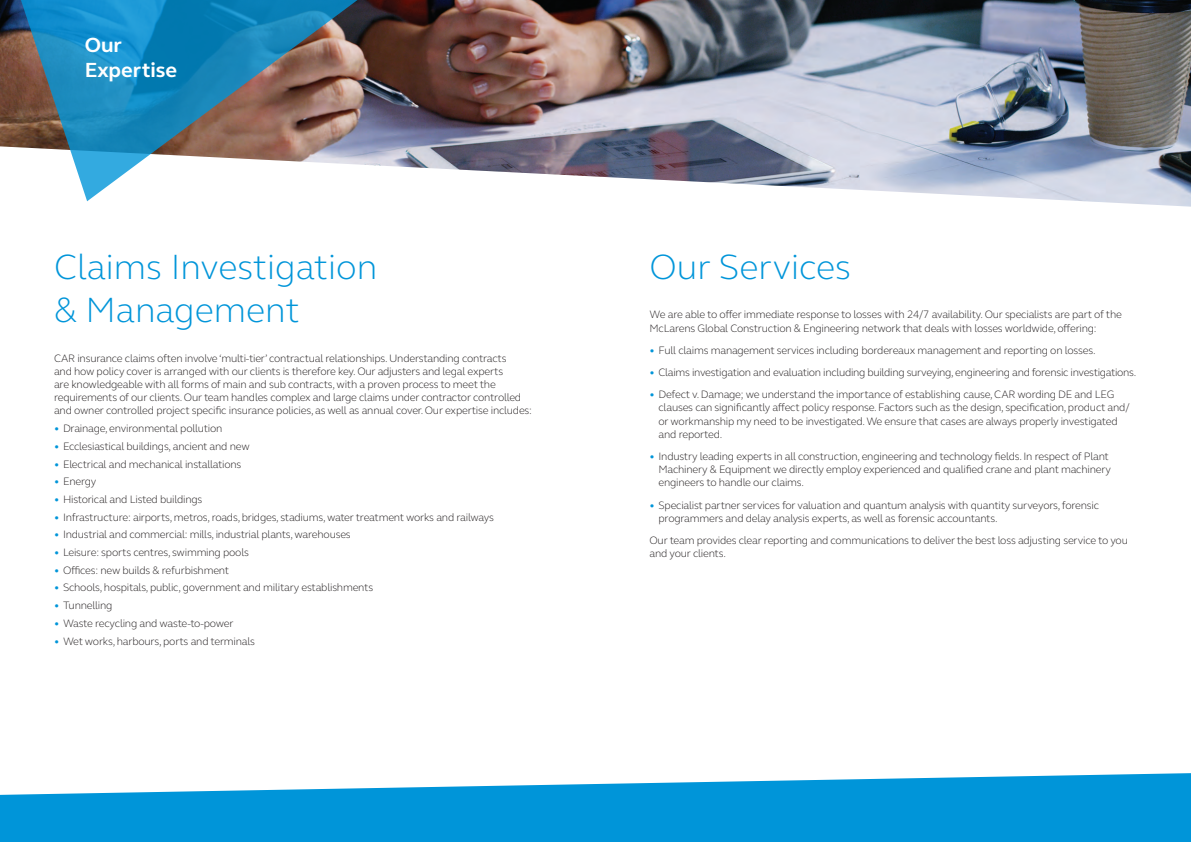
<style>
.page{position:relative;width:1191px;height:842px;background:#fff}
.page>*{position:absolute;margin:0;border:0;box-sizing:border-box;transform-origin:0 0}
.t1{font:300 36px/43.2px "FS Elliot";color:#0095d9}
.t2{font:700 21px/25.2px "FS Elliot";color:#fff}
.t3{font:300 11px/13.2px "FS Elliot";letter-spacing:-.02em;color:#231f20}
.s1{color:#0095d9}
</style>
<div class="page">
<img style="left:0;top:0;width:1191px;height:207px">
<svg style="left:18px;top:0;width:351px;height:201px"></svg>
<svg style="left:0;top:773px;width:1191px;height:69px;fill:#0095d9"></svg>
<h2 class="t2" style="left:85px;top:32px;width:94px">Our<br>Expertise</h2>
<h1 class="t1" style="left:54px;top:244px;width:325px">Claims Investigation &amp; Management</h1>
<h1 class="t1" style="left:649px;top:244px;width:203px">Our Services</h1>
<p class="t3" style="left:649px;top:308px;width:474px">We are able to offer immediate response to losses with 24/7 availability. Our specialists are part of the<br>McLarens Global Construction &amp; Engineering network that deals with losses worldwide, offering:</p>
<p class="t3" style="left:649px;top:343px;width:447px"><span class="s1">•</span> Full claims management services including bordereaux management and reporting on losses.</p>
<p class="t3" style="left:649px;top:365px;width:488px"><span class="s1">•</span> Claims investigation and evaluation including building surveying, engineering and forensic investigations.</p>
<p class="t3" style="left:658px;top:387px;width:472px;text-indent:-9px"><span class="s1">•</span> Defect v. Damage; we understand the importance of establishing cause, CAR wording DE and LEG clauses can significantly affect policy response. Factors such as the design, specification, product and/ or workmanship my need to be investigated. We ensure that cases are always properly investigated and reported.</p>
<p class="t3" style="left:658px;top:449px;width:454px;text-indent:-9px"><span class="s1">•</span> Industry leading experts in all construction, engineering and technology fields. In respect of Plant<br>Machinery &amp; Equipment we directly employ experienced and qualified crane and plant machinery engineers to handle our claims.</p>
<p class="t3" style="left:658px;top:498px;width:442px;text-indent:-9px"><span class="s1">•</span> Specialist partner services for valuation and quantum analysis with quantity surveyors, forensic programmers and delay analysis experts, as well as forensic accountants.</p>
<p class="t3" style="left:649px;top:533px;width:480px">Our team provides clear reporting and communications to deliver the best loss adjusting service to you and your clients.</p>
<p class="t3" style="left:54px;top:351px;width:479px">CAR insurance claims often involve ‘multi-tier’ contractual relationships. Understanding contracts<br>and how policy cover is arranged with our clients is therefore key. Our adjusters and legal experts<br>are knowledgeable with all forms of main and sub contracts, with a proven process to meet the requirements of our clients. Our team handles complex and large claims under contractor controlled and owner controlled project specific insurance policies, as well as annual cover. Our expertise includes:</p>
<p class="t3" style="left:54px;top:421px;width:170px"><span class="s1">•</span> Drainage, environmental pollution</p>
<p class="t3" style="left:54px;top:439px;width:197px"><span class="s1">•</span> Ecclesiastical buildings, ancient and new</p>
<p class="t3" style="left:54px;top:457px;width:189px"><span class="s1">•</span> Electrical and mechanical installations</p>
<p class="t3" style="left:54px;top:475px;width:44px"><span class="s1">•</span> Energy</p>
<p class="t3" style="left:54px;top:492px;width:150px"><span class="s1">•</span> Historical and Listed buildings</p>
<p class="t3" style="left:54px;top:510px;width:441px"><span class="s1">•</span> Infrastructure: airports, metros, roads, bridges, stadiums, water treatment works and railways</p>
<p class="t3" style="left:54px;top:528px;width:298px"><span class="s1">•</span> Industrial and commercial: mills, industrial plants, warehouses</p>
<p class="t3" style="left:54px;top:545px;width:196px"><span class="s1">•</span> Leisure: sports centres, swimming pools</p>
<p class="t3" style="left:54px;top:563px;width:177px"><span class="s1">•</span> Offices: new builds &amp; refurbishment</p>
<p class="t3" style="left:54px;top:581px;width:321px"><span class="s1">•</span> Schools, hospitals, public, government and military establishments</p>
<p class="t3" style="left:54px;top:598px;width:60px"><span class="s1">•</span> Tunnelling</p>
<p class="t3" style="left:54px;top:616px;width:181px"><span class="s1">•</span> Waste recycling and waste-to-power</p>
<p class="t3" style="left:54px;top:634px;width:202px"><span class="s1">•</span> Wet works, harbours, ports and terminals</p>
</div>
